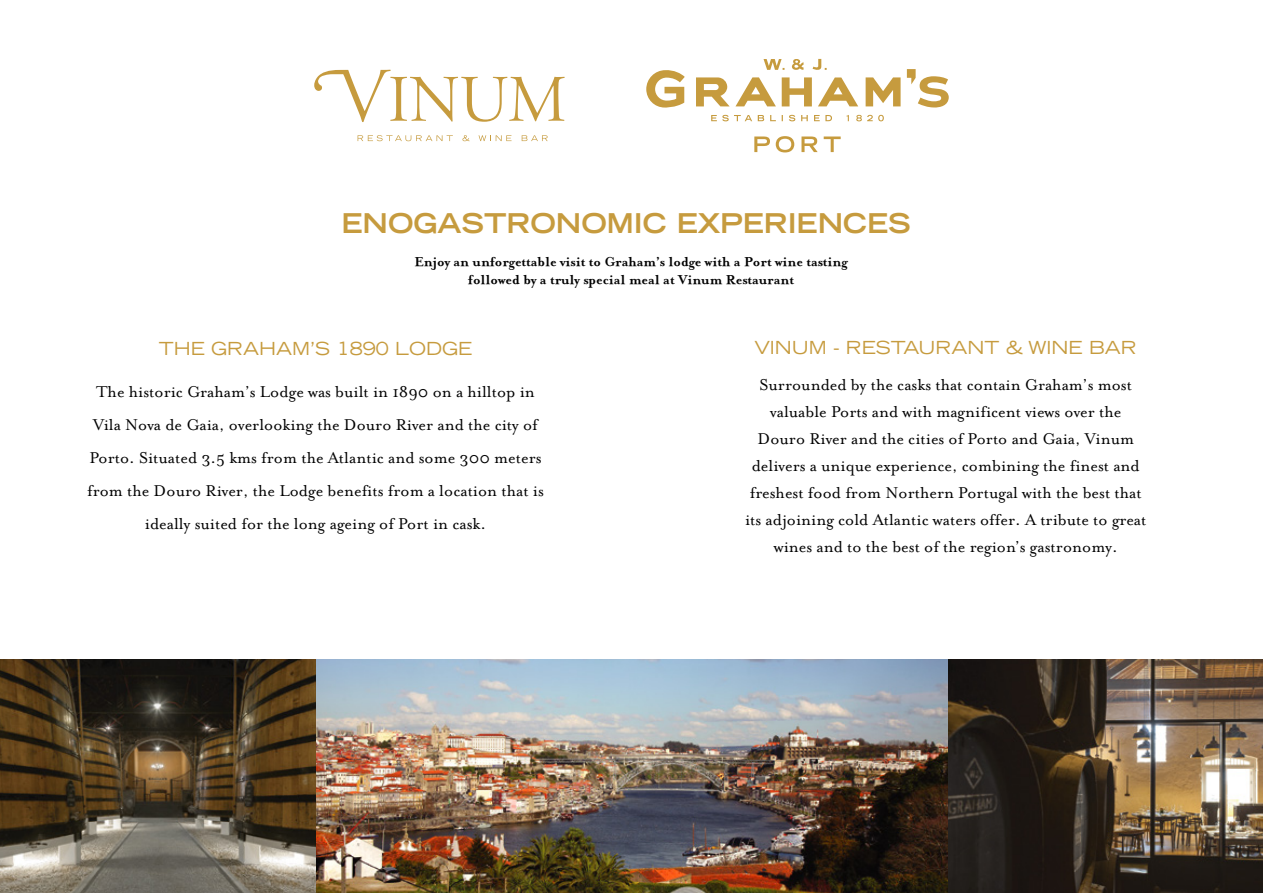
<style>
.page{position:relative;width:1263px;height:893px;background:#fff}
.page>*{position:absolute;margin:0;border:0;box-sizing:border-box;transform-origin:0 0}
.t1{font:700 expanded 27px "Trade Gothic LT";color:#c69b3e}
.t2{font:18px/27px "Mrs Eaves Roman";color:#000;text-align:center}
.t3{font:expanded 18px "Trade Gothic LH";color:#c69b3e}
.t4{font:700 15px/18px "Mrs Eaves";color:#000;text-align:center}
</style>
<div class="page">
<img style="left:0;top:659px;width:1263px;height:234px">
<svg style="left:646px;top:59px;width:303px;height:93px"></svg>
<svg style="left:314px;top:70px;width:251px;height:52px"></svg>
<svg style="left:358px;top:135px;width:95px;height:6px"></svg>
<svg style="left:462px;top:135px;width:7px;height:6px"></svg>
<svg style="left:478px;top:135px;width:33px;height:6px"></svg>
<svg style="left:522px;top:135px;width:26px;height:6px"></svg>
<h1 class="t1" style="left:341px;top:206px;width:571px">ENOGASTRONOMIC EXPERIENCES</h1>
<p class="t4" style="left:414px;top:252px;width:435px">Enjoy an unforgettable visit to Graham’s lodge with a Port wine tasting followed by a truly special meal at Vinum Restaurant</p>
<p class="t3" style="left:159px;top:336px;width:315px">THE GRAHAM’S 1890 LODGE</p>
<p class="t2" style="left:87px;top:375px;width:458px;line-height:33px">The historic Graham’s Lodge was built in 1890 on a hilltop in Vila Nova de Gaia, overlooking the Douro River and the city of Porto. Situated 3.5 kms from the Atlantic and some 300 meters from the Douro River, the Lodge benefits from a location that is ideally suited for the long ageing of Port in cask.</p>
<p class="t3" style="left:755px;top:336px;width:383px">VINUM - RESTAURANT &amp; WINE BAR</p>
<p class="t2" style="left:745px;top:372px;width:403px">Surrounded by the casks that contain Graham’s most valuable Ports and with magnificent views over the Douro River and the cities of Porto and Gaia, Vinum delivers a unique experience, combining the finest and freshest food from Northern Portugal with the best that its adjoining cold Atlantic waters offer. A tribute to great wines and to the best of the region’s gastronomy.</p>
</div>
